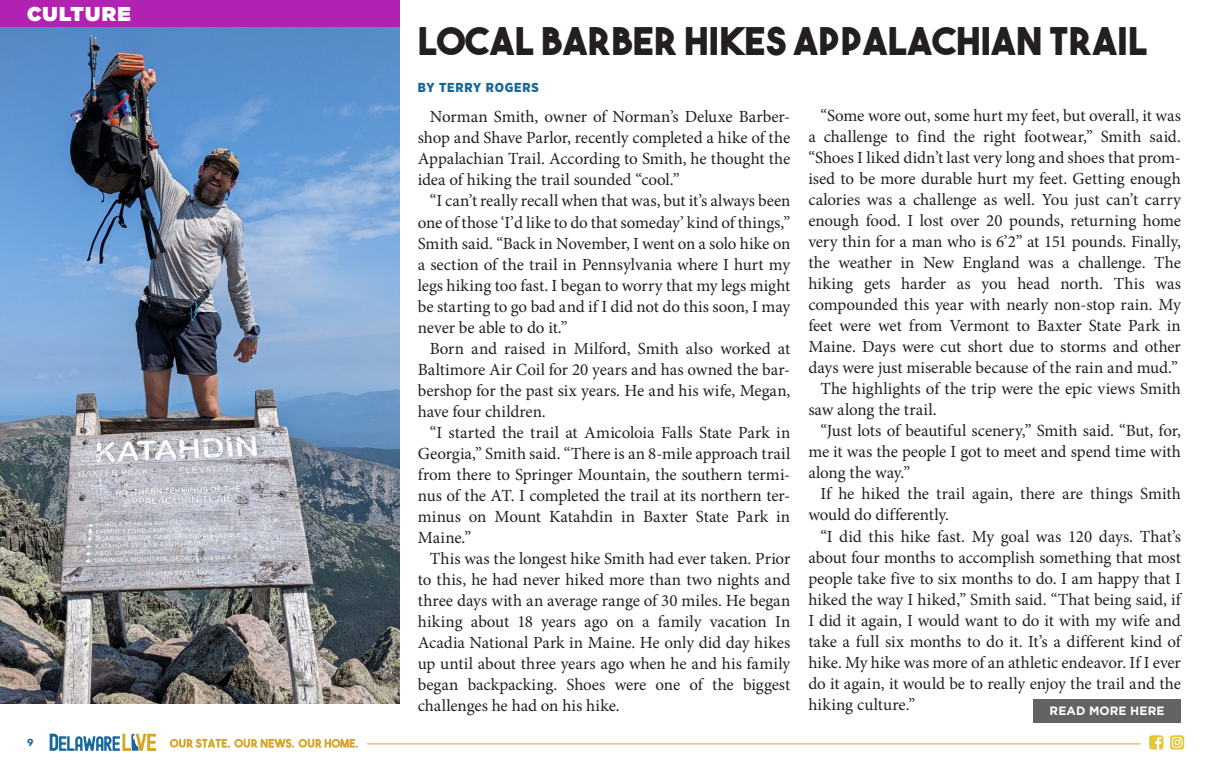
<style>
.page{position:relative;width:1208px;height:769px;background:#fff}
.page>*{position:absolute;margin:0;border:0;box-sizing:border-box;transform-origin:0 0}
.t1{font:38px "The Bold Font";letter-spacing:.01em;color:#231f20}
.t2{font:900 20px "Gotham";letter-spacing:.06em;color:#fff}
.body_copy{font:17px/21px "Minion Pro";letter-spacing:-.005em;color:#231f20;text-align:justify}
.t3{font:900 13px "Gotham Narrow";letter-spacing:.06em;color:#17689a}
.t4{font:700 12px "Gotham";letter-spacing:.01em;color:#fff}
.t5{font:700 10px "Avenir Next";color:#17689a}
</style>
<div class="page">
<div style="left:0;top:0;width:399px;height:27px;background:#b222b2"></div>
<svg style="left:50px;top:733px;width:106px;height:17px"></svg>
<svg style="left:170px;top:738px;width:188px;height:9px"></svg>
<hr style="left:367px;top:743px;width:773px;height:1px;background:#d7a628">
<svg style="left:1149px;top:735px;width:14px;height:14px"></svg>
<svg style="left:1170px;top:735px;width:14px;height:14px"></svg>
<img style="left:0;top:27px;width:399px;height:676px">
<div style="left:398px;top:5px;width:769px;height:72px;background:#fff"></div>
<div style="left:1033px;top:699px;width:147px;height:23px;background:#636366"></div>
<p class="t2" style="left:27px;top:0;width:105px">CULTURE</p>
<p class="t5" style="left:27px;top:733px;width:8px">9</p>
<p class="t1" style="left:417px;top:17px;width:731px">LOCAL BARBER HIKES APPALACHIAN TRAIL</p>
<p class="t3" style="left:418px;top:78px;width:122px">BY TERRY ROGERS</p>
<p class="body_copy" style="left:418px;top:106px;width:374px;text-indent:12px">Norman Smith, owner of Norman’s Deluxe Barber&shy;shop and Shave Parlor, recently completed a hike of the Appalachian Trail. According to Smith, he thought the idea of hiking the trail sounded “cool.”</p>
<p class="body_copy" style="left:418px;top:190px;width:374px;text-indent:12px">“I can’t really recall when that was, but it’s always been one of those ‘I’d like to do that someday’ kind of things,” Smith said. “Back in November, I went on a solo hike on a section of the trail in Pennsylvania where I hurt my legs hiking too fast. I began to worry that my legs might be starting to go bad and if I did not do this soon, I may never be able to do it.”</p>
<p class="body_copy" style="left:418px;top:337px;width:374px;text-indent:12px">Born and raised in Milford, Smith also worked at Baltimore Air Coil for 20 years and has owned the bar&shy;bershop for the past six years. He and his wife, Megan, have four children.</p>
<p class="body_copy" style="left:418px;top:421px;width:374px;text-indent:12px">“I started the trail at Amicoloia Falls State Park in Georgia,” Smith said. “There is an 8-mile approach trail from there to Springer Mountain, the southern termi&shy;nus of the AT. I completed the trail at its northern ter&shy;minus on Mount Katahdin in Baxter State Park in Maine.”</p>
<p class="body_copy" style="left:418px;top:547px;width:374px;text-indent:12px">This was the longest hike Smith had ever taken. Prior to this, he had never hiked more than two nights and three days with an average range of 30 miles. He began hiking about 18 years ago on a family vacation In Acadia National Park in Maine. He only did day hikes up until about three years ago when he and his family began backpacking. Shoes were one of the biggest challenges he had on his hike.</p>
<p class="body_copy" style="left:808px;top:105px;width:374px;text-indent:12px">“Some wore out, some hurt my feet, but overall, it was a challenge to find the right footwear,” Smith said. “Shoes I liked didn’t last very long and shoes that prom&shy;ised to be more durable hurt my feet. Getting enough calories was a challenge as well. You just can’t carry enough food. I lost over 20 pounds, returning home very thin for a man who is 6’2” at 151 pounds. Finally, the weather in New England was a challenge. The hiking gets harder as you head north. This was compounded this year with nearly non-stop rain. My feet were wet from Vermont to Baxter State Park in Maine. Days were cut short due to storms and other days were just miserable because of the rain and mud.”</p>
<p class="body_copy" style="left:808px;top:378px;width:374px;text-indent:12px">The highlights of the trip were the epic views Smith saw along the trail.</p>
<p class="body_copy" style="left:808px;top:420px;width:374px;text-indent:12px">“Just lots of beautiful scenery,” Smith said. “But, for, me it was the people I got to meet and spend time with along the way.”</p>
<p class="body_copy" style="left:808px;top:483px;width:374px;text-indent:12px">If he hiked the trail again, there are things Smith would do differently.</p>
<p class="body_copy" style="left:808px;top:525px;width:374px;text-indent:12px">“I did this hike fast. My goal was 120 days. That’s about four months to accomplish something that most people take five to six months to do. I am happy that I hiked the way I hiked,” Smith said. “That being said, if I did it again, I would want to do it with my wife and take a full six months to do it. It’s a different kind of hike. My hike was more of an athletic endeavor. If I ever do it again, it would be to really enjoy the trail and the hiking culture.”</p>
<p class="t4" style="left:1049px;top:703px;width:116px">READ MORE HERE</p>
</div>
